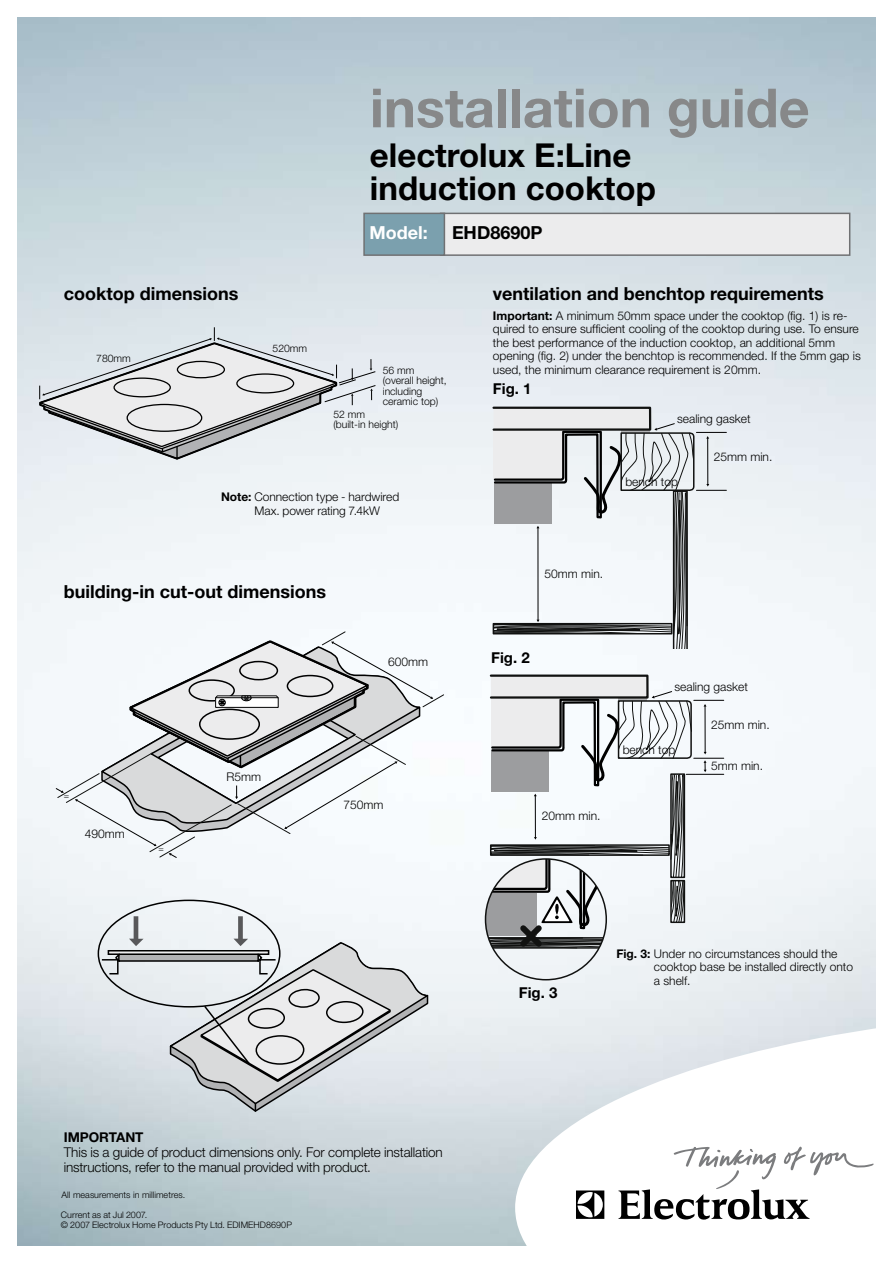
<style>
.page{position:relative;width:893px;height:1263px;background:#fff}
.page>*{position:absolute;margin:0;border:0;box-sizing:border-box;transform-origin:0 0}
.t1{font:700 54px "Helvetica Neue LT";color:#878889}
.t2{font:700 33px/33px "Helvetica Neue LT";color:#000}
.t3{font:700 18px "Helvetica Neue LT";color:#000}
.t4{font:700 18px "Helvetica Neue LT";color:#fff}
.t5{font:700 15px "Helvetica Neue LT";color:#000}
.t6{font:300 13.5px/15px "Helvetica Neue LT";letter-spacing:-.01em;color:#000}
.t7{font:700 13.5px "Helvetica Neue LT";letter-spacing:-.005em;color:#000}
.t8{font:300 12px/13.5px "Helvetica Neue LT";color:#000}
.t9{font:300 10.35px/10.4px "Helvetica Neue LT";color:#000}
.t10{font:300 9px/19.8px "Helvetica Neue LT";color:#000}
.s1{font-weight:700}
</style>
<div class="page">
<img style="left:17px;top:17px;width:859px;height:1229px">
<svg style="left:515px;top:1026px;width:361px;height:220px"></svg>
<svg style="left:576px;top:1190px;width:28px;height:29px"></svg>
<svg style="left:618px;top:1146px;width:256px;height:73px"></svg>
<div style="left:441px;top:213px;width:409px;height:42px;background:#ececed"></div>
<div style="left:440px;top:213px;width:410px;height:43px;border:2px solid #707173"></div>
<div style="left:364px;top:213px;width:80px;height:42px;background:#7ba0ae"></div>
<div style="left:363px;top:213px;width:82px;height:43px;border:2px solid #707173"></div>
<svg style="left:39px;top:327px;width:337px;height:133px;background:#d2d5d8"></svg>
<svg style="left:56px;top:631px;width:388px;height:227px"></svg>
<svg style="left:100px;top:916px;width:328px;height:196px"></svg>
<hr style="left:694px;top:700px;width:30px;height:1px;background:#000">
<hr style="left:694px;top:758px;width:30px;height:1px;background:#000">
<hr style="left:686px;top:774px;width:38px;height:1px;background:#000">
<hr style="left:705px;top:706px;width:1px;height:46px;background:#000">
<svg style="left:704px;top:760px;width:3px;height:12px"></svg>
<div style="left:491px;top:676px;width:156px;height:21px;background:#ececed"></div>
<div style="left:490px;top:674px;width:159px;height:25px;border:2px solid #111211"></div>
<svg style="left:485px;top:691px;width:208px;height:261px"></svg>
<div style="left:485px;top:858px;width:122px;height:122px;border:2px solid #111211;border-radius:50%"></div>
<div style="left:494px;top:408px;width:156px;height:22px;background:#ececed"></div>
<div style="left:492px;top:407px;width:159px;height:24px;border:2px solid #111211"></div>
<hr style="left:696px;top:432px;width:30px;height:1px;background:#000">
<hr style="left:696px;top:490px;width:30px;height:1px;background:#000">
<hr style="left:707px;top:438px;width:1px;height:46px;background:#000">
<svg style="left:493px;top:423px;width:202px;height:225px"></svg>
<h3 class="t3" style="left:64px;top:283px;width:176px">cooktop dimensions</h3>
<p class="t9" style="left:96px;top:353px;width:36px">780mm</p>
<p class="t9" style="left:273px;top:343px;width:36px">520mm</p>
<h1 class="t1" style="left:370px;top:75px;width:441px">installation guide</h1>
<h2 class="t2" style="left:370px;top:138px;width:287px">electrolux E:Line induction cooktop</h2>
<h3 class="t4" style="left:369px;top:221px;width:60px">Model:</h3>
<h3 class="t3" style="left:452px;top:221px;width:92px">EHD8690P</h3>
<p class="t9" style="left:383px;top:365px;width:66px">56 mm (overall height, including ceramic top)</p>
<p class="t9" style="left:333px;top:409px;width:66px">52 mm (built-in height)</p>
<h3 class="t3" style="left:493px;top:283px;width:332px">ventilation and benchtop requirements</h3>
<p class="t8" style="left:493px;top:309px;width:369px"><span class="s1">Important:</span> A minimum 50mm space under the cooktop (fig. 1) is re&shy;quired to ensure sufficient cooling of the cooktop during use. To ensure the best performance of the induction cooktop, an additional 5mm opening (fig. 2) under the benchtop is recommended. If the 5mm gap is used, the minimum clearance requirement is 20mm.</p>
<p class="t5" style="left:493px;top:380px;width:40px">Fig. 1</p>
<p class="t8" style="left:677px;top:412px;width:75px">sealing gasket</p>
<p class="t8" style="left:625px;top:475px;width:54px">bench top</p>
<p class="t8" style="left:714px;top:450px;width:60px">25mm min.</p>
<p class="t8" style="left:254px;top:490px;width:146px;text-indent:-33px"><span class="s1">Note:</span> Connection type - hardwired<br>Max. power rating 7.4kW</p>
<h3 class="t3" style="left:64px;top:580px;width:264px">building-in cut-out dimensions</h3>
<p class="t8" style="left:388px;top:655px;width:42px">600mm</p>
<p class="t10" style="left:64px;top:786px;width:7px">=</p>
<p class="t8" style="left:85px;top:827px;width:42px">490mm</p>
<p class="t10" style="left:158px;top:839px;width:7px">=</p>
<p class="t8" style="left:227px;top:770px;width:36px">R5mm</p>
<p class="t8" style="left:343px;top:797px;width:42px">750mm</p>
<p class="t8" style="left:544px;top:566px;width:60px">50mm min.</p>
<p class="t5" style="left:491px;top:649px;width:40px">Fig. 2</p>
<p class="t8" style="left:542px;top:809px;width:60px">20mm min.</p>
<p class="t8" style="left:674px;top:680px;width:75px">sealing gasket</p>
<p class="t8" style="left:623px;top:743px;width:54px">bench top</p>
<p class="t8" style="left:711px;top:717px;width:60px">25mm min.</p>
<p class="t8" style="left:711px;top:759px;width:53px">5mm min.</p>
<p class="t5" style="left:519px;top:984px;width:40px">Fig. 3</p>
<p class="t8" style="left:654px;top:947px;width:201px;text-indent:-38px"><span class="s1">Fig. 3:</span> Under no circumstances should the cooktop base be installed directly onto a shelf.</p>
<p class="t7" style="left:64px;top:1128px;width:81px">IMPORTANT</p>
<p class="t6" style="left:64px;top:1144px;width:381px">This is a guide of product dimensions only. For complete installation instructions, refer to the manual provided with product.</p>
<p class="t10" style="left:61px;top:1184px;width:126px">All measurements in millimetres.<br>Current as at Jul 2007.</p>
<p class="t10" style="left:61px;top:1215px;width:233px">© 2007 Electrolux Home Products Pty Ltd. EDIMEHD8690P</p>
</div>
